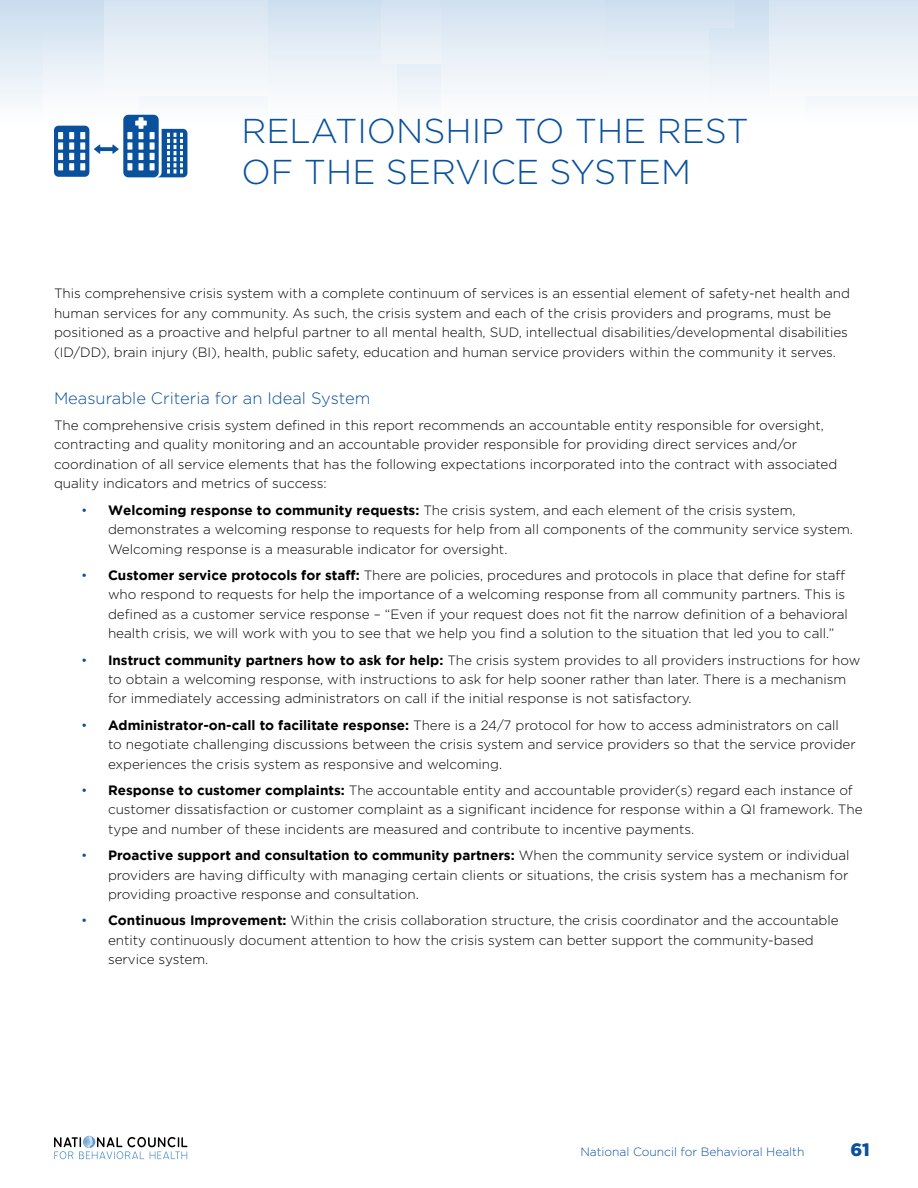
<style>
.page{position:relative;width:918px;height:1188px;background:#fff}
.page>*{position:absolute;margin:0;border:0;box-sizing:border-box;transform-origin:0 0}
.t1{font:300 34.5px/41.4px "Gotham";color:#09519d}
.t2{font:900 18px "Gotham";color:#09519d}
.t3{font:300 16.5px "Gotham";color:#09519d}
.t4{font:300 13.5px/19.5px "Gotham";color:#000}
.t5{font:300 12px "Gotham";color:#09519d}
.s1{color:#09519d}
.s2{font-weight:700}
</style>
<div class="page">
<div style="left:0;top:0;width:918px;height:135px;background:linear-gradient(to bottom,#c9ddee,#fff)"></div>
<div style="left:44px;top:29px;width:95px;height:95px;background:linear-gradient(to bottom,#d8e6f2,#fff)"></div>
<div style="left:104px;top:0;width:190px;height:95px;background:linear-gradient(to bottom,#d7e4f1,#f9fbfd)"></div>
<div style="left:268px;top:0;width:129px;height:115px;background:linear-gradient(to bottom,#cfdfef,#fff)"></div>
<div style="left:381px;top:0;width:95px;height:64px;background:linear-gradient(to bottom,#d3e1f0,#f1f5fa)"></div>
<div style="left:442px;top:0;width:190px;height:135px;background:linear-gradient(to bottom,#d4e2f0,#fff)"></div>
<div style="left:606px;top:0;width:128px;height:115px;background:linear-gradient(to bottom,#cfdfef,#fff)"></div>
<div style="left:709px;top:29px;width:95px;height:95px;background:linear-gradient(to bottom,#d9e6f2,#fff)"></div>
<div style="left:770px;top:0;width:148px;height:95px;background:linear-gradient(to bottom,#d7e4f1,#f9fbfd)"></div>
<svg style="left:54px;top:1136px;width:133px;height:23px"></svg>
<svg style="left:54px;top:115px;width:133px;height:62px"></svg>
<h1 class="t1" style="left:241px;top:109px;width:509px">RELATIONSHIP TO THE REST<br>OF THE SERVICE SYSTEM</h1>
<p class="t4" style="left:54px;top:283px;width:798px">This comprehensive crisis system with a complete continuum of services is an essential element of safety-net health and human services for any community. As such, the crisis system and each of the crisis providers and programs, must be positioned as a proactive and helpful partner to all mental health, SUD, intellectual disabilities/developmental disabilities (ID/DD), brain injury (BI), health, public safety, education and human service providers within the community it serves.</p>
<p class="t3" style="left:54px;top:387px;width:318px">Measurable Criteria for an Ideal System</p>
<p class="t4" style="left:54px;top:415px;width:785px">The comprehensive crisis system defined in this report recommends an accountable entity responsible for oversight, contracting and quality monitoring and an accountable provider responsible for providing direct services and/or coordination of all service elements that has the following expectations incorporated into the contract with associated quality indicators and metrics of success:</p>
<p class="t4" style="left:108px;top:500px;width:746px;text-indent:-27px"><span class="s1">•</span> <span class="s2">Welcoming response to community requests:</span> The crisis system, and each element of the crisis system, demonstrates a welcoming response to requests for help from all components of the community service system.<br>Welcoming response is a measurable indicator for oversight.</p>
<p class="t4" style="left:108px;top:565px;width:742px;text-indent:-27px"><span class="s1">•</span> <span class="s2">Customer service protocols for staff:</span> There are policies, procedures and protocols in place that define for staff who respond to requests for help the importance of a welcoming response from all community partners. This is defined as a customer service response – “Even if your request does not fit the narrow definition of a behavioral health crisis, we will work with you to see that we help you find a solution to the situation that led you to call.”</p>
<p class="t4" style="left:108px;top:650px;width:754px;text-indent:-27px"><span class="s1">•</span> <span class="s2">Instruct community partners how to ask for help:</span> The crisis system provides to all providers instructions for how to obtain a welcoming response, with instructions to ask for help sooner rather than later. There is a mechanism for immediately accessing administrators on call if the initial response is not satisfactory.</p>
<p class="t4" style="left:108px;top:715px;width:749px;text-indent:-27px"><span class="s1">•</span> <span class="s2">Administrator-on-call to facilitate response:</span> There is a 24/7 protocol for how to access administrators on call to negotiate challenging discussions between the crisis system and service providers so that the service provider experiences the crisis system as responsive and welcoming.</p>
<p class="t4" style="left:108px;top:780px;width:756px;text-indent:-27px"><span class="s1">•</span> <span class="s2">Response to customer complaints:</span> The accountable entity and accountable provider(s) regard each instance of customer dissatisfaction or customer complaint as a significant incidence for response within a QI framework. The type and number of these incidents are measured and contribute to incentive payments.</p>
<p class="t4" style="left:108px;top:845px;width:743px;text-align:justify;text-indent:-27px"><span class="s1">•</span> <span class="s2">Proactive support and consultation to community partners:</span> When the community service system or individual providers are having difficulty with managing certain clients or situations, the crisis system has a mechanism for providing proactive response and consultation.</p>
<p class="t4" style="left:108px;top:911px;width:732px;text-indent:-27px"><span class="s1">•</span> <span class="s2">Continuous Improvement:</span> Within the crisis collaboration structure, the crisis coordinator and the accountable entity continuously document attention to how the crisis system can better support the community-based service system.</p>
<p class="t5" style="left:580px;top:1144px;width:225px">National Council for Behavioral Health</p>
<h2 class="t2" style="left:850px;top:1139px;width:21px">61</h2>
</div>
